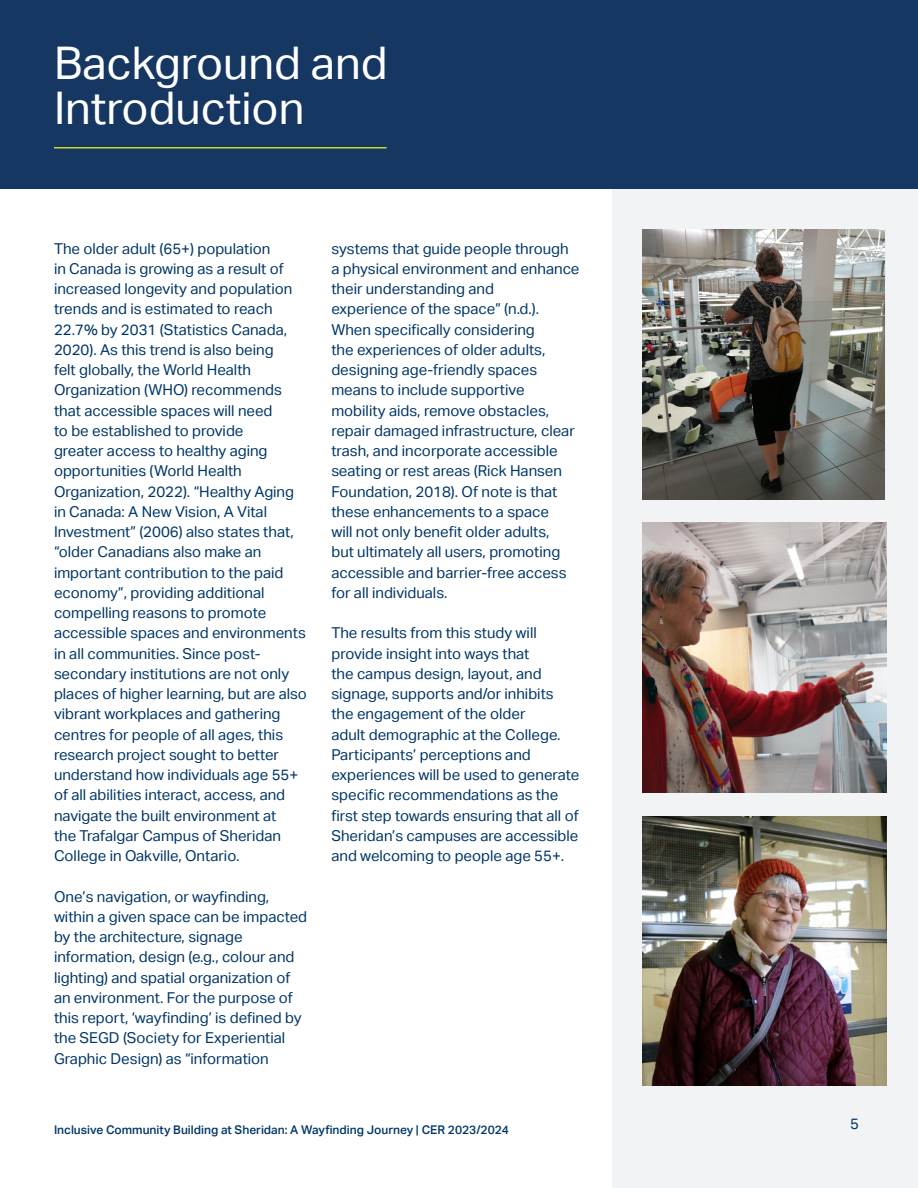
<style>
.page{position:relative;width:918px;height:1188px;background:#fff}
.page>*{position:absolute;margin:0;border:0;box-sizing:border-box;transform-origin:0 0}
.t1{font:45px/45px "Aktiv Grotesk";color:#fff}
.t2{font:15px/20.2px "Aktiv Grotesk";color:#003667}
.t3{font:500 12px "Aktiv Grotesk";color:#003667}
</style>
<div class="page">
<div style="left:0;top:0;width:918px;height:189px;background:#163762"></div>
<hr style="left:54px;top:147px;width:333px;height:1px;background:#c8da30">
<div style="left:612px;top:189px;width:306px;height:999px;background:#f2f3f4"></div>
<img style="left:643px;top:230px;width:242px;height:270px">
<img style="left:643px;top:523px;width:243px;height:270px">
<img style="left:643px;top:816px;width:243px;height:270px">
<p class="t1" style="left:54px;top:41px;width:335px">Background and<br>Introduction</p>
<p class="t2" style="left:54px;top:238px;width:254px">The older adult (65+) population<br>in Canada is growing as a result of increased longevity and population trends and is estimated to reach 22.7% by 2031 (Statistics Canada, 2020). As this trend is also being<br>felt globally, the World Health Organization (WHO) recommends that accessible spaces will need<br>to be established to provide<br>greater access to healthy aging opportunities (World Health Organization, 2022). “Healthy Aging in Canada: A New Vision, A Vital Investment” (2006) also states that, “older Canadians also make an important contribution to the paid economy”, providing additional compelling reasons to promote accessible spaces and environments in all communities. Since post&shy;secondary institutions are not only places of higher learning, but are also vibrant workplaces and gathering centres for people of all ages, this research project sought to better understand how individuals age 55+ of all abilities interact, access, and navigate the built environment at<br>the Trafalgar Campus of Sheridan College in Oakville, Ontario.</p>
<p class="t2" style="left:54px;top:886px;width:255px">One’s navigation, or wayfinding, within a given space can be impacted by the architecture, signage information, design (e.g., colour and lighting) and spatial organization of an environment. For the purpose of this report, ‘wayfinding’ is defined by the SEGD (Society for Experiential Graphic Design) as “information</p>
<p class="t2" style="left:331px;top:238px;width:250px">systems that guide people through a physical environment and enhance their understanding and</p>
<p class="t2" style="left:331px;top:299px;width:209px">experience of the space” (n.d.).</p>
<p class="t2" style="left:331px;top:319px;width:245px">When specifically considering<br>the experiences of older adults, designing age-friendly spaces means to include supportive mobility aids, remove obstacles, repair damaged infrastructure, clear trash, and incorporate accessible seating or rest areas (Rick Hansen<br>Foundation, 2018). Of note is that these enhancements to a space<br>will not only benefit older adults, but ultimately all users, promoting accessible and barrier-free access for all individuals.</p>
<p class="t2" style="left:331px;top:623px;width:250px">The results from this study will provide insight into ways that<br>the campus design, layout, and signage, supports and/or inhibits the engagement of the older<br>adult demographic at the College.<br>Participants’ perceptions and experiences will be used to generate specific recommendations as the first step towards ensuring that all of Sheridan’s campuses are accessible and welcoming to people age 55+.</p>
<p class="t2" style="left:850px;top:1114px;width:10px">5</p>
<p class="t3" style="left:54px;top:1123px;width:457px">Inclusive Community Building at Sheridan: A Wayfinding Journey | CER 2023/2024</p>
<p class="t2" style="left:850px;top:1117px;width:10px">5</p>
</div>
